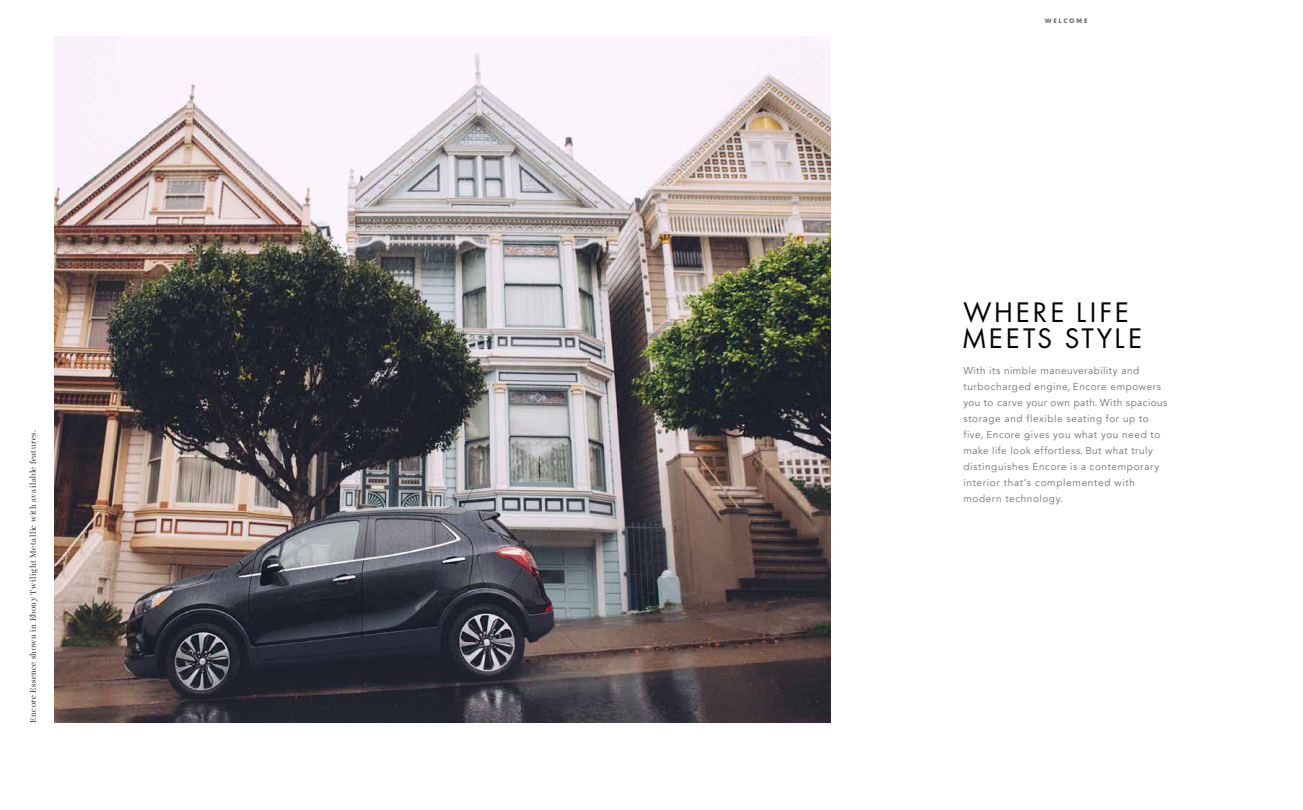
<style>
.page{position:relative;width:1303px;height:810px;background:#fff}
.page>*{position:absolute;margin:0;border:0;box-sizing:border-box;transform-origin:0 0}
.t1{font:26px/26px "Buick Futura ND";letter-spacing:.1em;color:#000}
.t2{font:10px/16px "Avenir";letter-spacing:.055em;color:#717073}
.t3{font:300 8px "Harriet Display";letter-spacing:.065em;color:#000}
.t4{font:700 6px "Futura";letter-spacing:.28em;color:#717073}
</style>
<div class="page">
<img style="left:54px;top:36px;width:776px;height:687px">
<p class="t3" style="left:28px;top:723px;width:294px;rotate:-90deg">Encore Essence shown in Ebony Twilight Metallic with available features.</p>
<p class="t4" style="left:1045px;top:16px;width:44px">WELCOME</p>
<h1 class="t1" style="left:962px;top:300px;width:182px">WHERE LIFE<br>MEETS STYLE</h1>
<p class="t2" style="left:963px;top:363px;width:205px">With its nimble maneuverability and turbocharged engine, Encore empowers you to carve your own path. With spacious storage and flexible seating for up to five, Encore gives you what you need to make life look effortless. But what truly distinguishes Encore is a contemporary interior that’s complemented with modern technology.</p>
</div>
